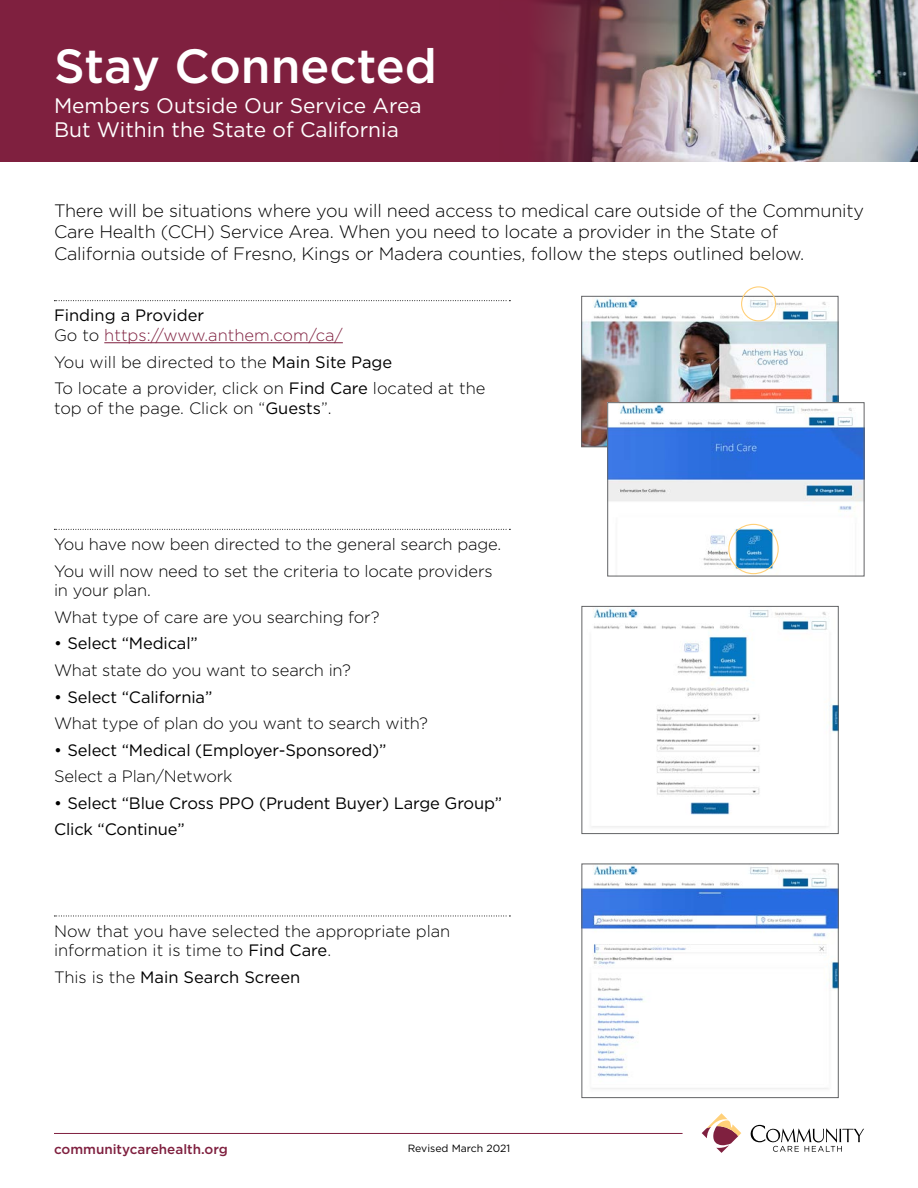
<style>
.page{position:relative;width:918px;height:1188px;background:#fff}
.page>*{position:absolute;margin:0;border:0;box-sizing:border-box;transform-origin:0 0}
.t1{font:500 48px "Gotham";color:#fff}
.t2{font:21px/24px "Gotham";color:#fff}
.t3{font:300 18px/21.6px "Gotham";letter-spacing:-.01em;color:#000}
.t4{font:300 16.5px/26.5px "Gotham";letter-spacing:-.01em;color:#000}
.t5{font:16.5px/26.5px "Gotham";letter-spacing:-.01em;color:#000}
.t6{font:300 16.5px/19.8px "Gotham";color:#7f203f}
.t7{font:500 13.5px "Gotham";color:#7f203f}
.t8{font:10.5px "Gotham";color:#000}
.s1{font-weight:400;color:#000}
.s2{color:#000}
.s3{font-weight:400}
.s4{font-weight:300}
</style>
<div class="page">
<hr style="left:54px;top:1133px;width:629px;height:1px;background:#7f203f">
<svg style="left:750px;top:1125px;width:114px;height:27px"></svg>
<svg style="left:702px;top:1113px;width:39px;height:40px"></svg>
<div style="left:0;top:0;width:918px;height:162px;background:#7f203f"></div>
<img style="left:538px;top:0;width:380px;height:162px">
<svg style="left:54px;top:300px;width:456px;height:1px"></svg>
<hr style="left:104px;top:342px;width:239px;height:1px;background:#7f203f">
<svg style="left:54px;top:529px;width:456px;height:1px"></svg>
<svg style="left:54px;top:916px;width:456px;height:1px"></svg>
<img style="left:583px;top:298px;width:253px;height:147px">
<div style="left:581px;top:296px;width:257px;height:151px;border:1px solid #636466"></div>
<img style="left:610px;top:404px;width:252px;height:170px">
<div style="left:608px;top:402px;width:256px;height:174px;border:1px solid #636466"></div>
<img style="left:592px;top:608px;width:244px;height:219px">
<div style="left:582px;top:606px;width:256px;height:228px;border:1px solid #636466"></div>
<img style="left:584px;top:866px;width:252px;height:223px">
<div style="left:741px;top:286px;width:35px;height:35px;border:1px solid #ffd079;border-radius:50%"></div>
<div style="left:728px;top:524px;width:51px;height:50px;border:1px solid #ffd079;border-radius:50%"></div>
<h1 class="t1" style="left:54px;top:34px;width:385px">Stay Connected</h1>
<p class="t2" style="left:54px;top:94px;width:369px">Members Outside Our Service Area<br>But Within the State of California</p>
<p class="t3" style="left:54px;top:199px;width:812px">There will be situations where you will need access to medical care outside of the Community<br>Care Health (CCH) Service Area. When you need to locate a provider in the State of<br>California outside of Fresno, Kings or Madera counties, follow the steps outlined below.</p>
<p class="t6" style="left:54px;top:305px;width:290px"><span class="s1">Finding a Provider<br></span><span class="s2">Go to</span> https://www.anthem.com/ca/</p>
<p class="t4" style="left:54px;top:348px;width:433px">You will be directed to the <span class="s3">Main Site Page<br></span>To locate a provider, click on <span class="s3">Find Care</span> located at the</p>
<p class="t4" style="left:54px;top:394px;width:279px">top of the page. Click on “<span class="s3">Guests</span>”.</p>
<p class="t4" style="left:54px;top:530px;width:449px">You have now been directed to the general search page.<br>You will now need to set the criteria to locate providers</p>
<p class="t4" style="left:54px;top:577px;width:327px">in your plan.<br>What type of care are you searching for?</p>
<p class="t5" style="left:54px;top:630px;width:145px">• Select “Medical”</p>
<p class="t4" style="left:54px;top:656px;width:298px">What state do you want to search in?</p>
<p class="t5" style="left:54px;top:683px;width:160px">• Select “California”</p>
<p class="t4" style="left:54px;top:709px;width:376px">What type of plan do you want to search with?</p>
<p class="t5" style="left:54px;top:736px;width:334px">• Select “Medical (Employer-Sponsored)”</p>
<p class="t4" style="left:54px;top:763px;width:180px">Select a Plan/Network</p>
<p class="t5" style="left:54px;top:789px;width:450px">• Select “Blue Cross PPO (Prudent Buyer) Large Group”<br>Click “Continue”</p>
<p class="t4" style="left:54px;top:920px;width:398px;line-height:19.8px">Now that you have selected the appropriate plan information it is time to <span class="s3">Find Care</span>.</p>
<p class="t5" style="left:54px;top:963px;width:248px"><span class="s4">This is the</span> Main Search Screen</p>
<p class="t7" style="left:54px;top:1140px;width:175px">communitycarehealth.org</p>
<p class="t8" style="left:408px;top:1141px;width:104px">Revised March 2021</p>
</div>
